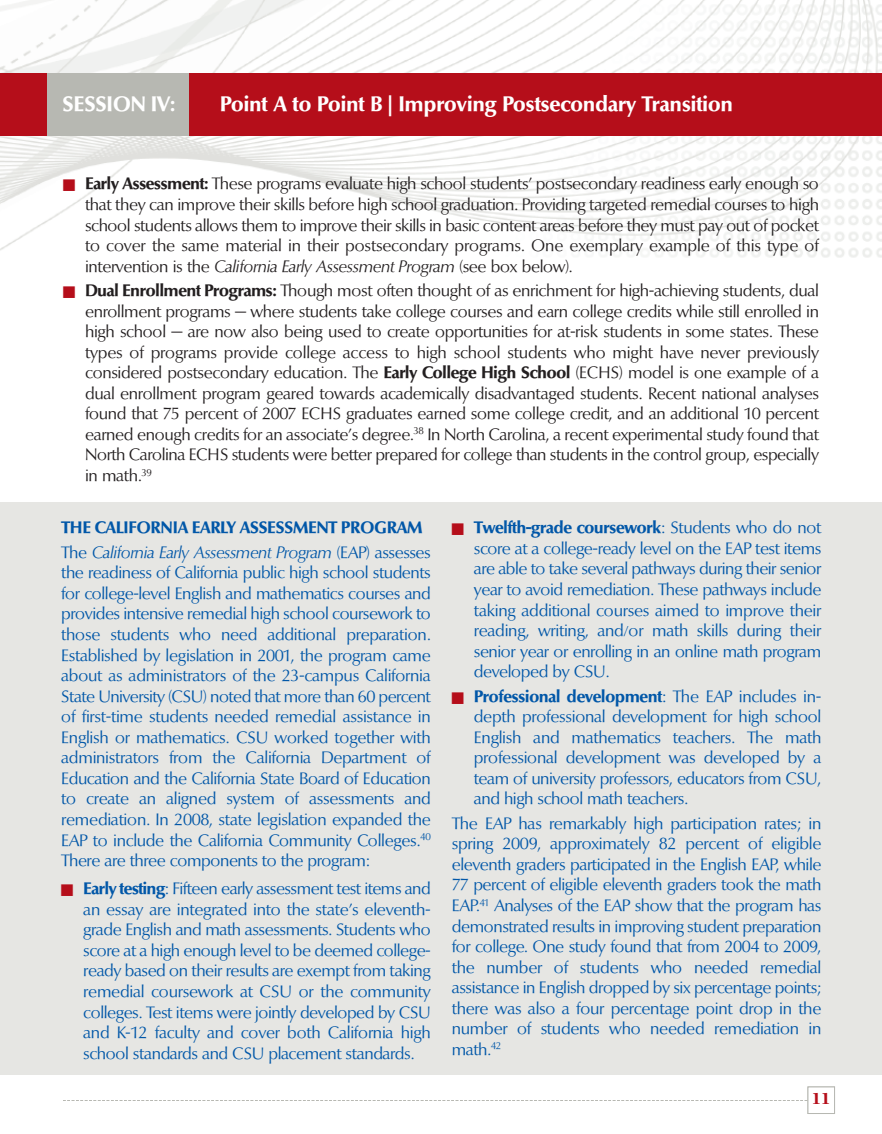
<style>
.page{position:relative;width:882px;height:1134px;background:#fff}
.page>*{position:absolute;margin:0;border:0;box-sizing:border-box;transform-origin:0 0}
.t1{font:700 21px "Optima BQ";color:#fff}
.t2{font:900 16.97px "Berkeley";color:#b50e1a}
.t3{font:16.62px/20.5px "Optima BQ";letter-spacing:-.025em;color:#0157a8;text-align:justify}
.t4{font:16.62px/20.5px "Optima BQ";letter-spacing:-.015em;color:#231f20;text-align:justify}
.t5{font:700 16.62px/24.3px "Optima BQ";letter-spacing:-.005em;color:#0157a8}
.s1{color:#b50e1a}
.s2{font-weight:700}
.s3{font-style:italic}
.s4{font-weight:400}
.s5{font-weight:400;font-style:italic}
</style>
<div class="page">
<div style="left:0;top:502px;width:882px;height:573px;background:#e6e6e3"></div>
<img style="left:0;top:0;width:882px;height:258px">
<svg style="left:63px;top:1100px;width:744px;height:1px"></svg>
<div style="left:808px;top:1087px;width:27px;height:27px;border:1px solid #b7b8b2"></div>
<div style="left:0;top:73px;width:882px;height:63px;background:#b50e1a"></div>
<div style="left:47px;top:73px;width:142px;height:63px;background:#b7b8b2"></div>
<p class="t1" style="left:62px;top:93px;width:115px">SESSION IV:</p>
<p class="t1" style="left:220px;top:93px;width:515px">Point A to Point B | Improving Postsecondary Transition</p>
<p class="t1" style="left:151px;top:93px;width:21px">#:</p>
<p class="t1" style="left:220px;top:93px;width:39px">Title</p>
<p class="t4" style="left:85px;top:174px;width:735px;text-indent:-22px"><span class="s1">■</span> <span class="s2">Early Assessment:</span> These programs evaluate high school students’ postsecondary readiness early enough so that they can improve their skills before high school graduation. Providing targeted remedial courses to high school students allows them to improve their skills in basic content areas before they must pay out of pocket to cover the same material in their postsecondary programs. One exemplary example of this type of intervention is the <span class="s3">California Early Assessment Program</span> (see box below).</p>
<p class="t4" style="left:85px;top:281px;width:735px;text-indent:-22px"><span class="s1">■</span> <span class="s2">Dual Enrollment Programs:</span> Though most often thought of as enrichment for high-achieving students, dual enrollment programs — where students take college courses and earn college credits while still enrolled in high school — are now also being used to create opportunities for at-risk students in some states. These types of programs provide college access to high school students who might have never previously considered postsecondary education. The <span class="s2">Early College High School</span> (ECHS) model is one example of a dual enrollment program geared towards academically disadvantaged students. Recent national analyses found that 75 percent of 2007 ECHS graduates earned some college credit, and an additional 10 percent earned enough credits for an associate’s degree.<sup>38</sup> In North Carolina, a recent experimental study found that North Carolina ECHS students were better prepared for college than students in the control group, especially in math.<sup>39</sup></p>
<p class="t5" style="left:61px;top:516px;width:371px">THE CALIFORNIA EARLY ASSESSMENT PROGRAM<br><span class="s4">The</span> <span class="s5">California Early Assessment Program</span> <span class="s4">(EAP) assesses</span></p>
<p class="t3" style="left:61px;top:563px;width:371px">the readiness of California public high school students for college-level English and mathematics courses and provides intensive remedial high school coursework to those students who need additional preparation.<br>Established by legislation in 2001, the program came about as administrators of the 23-campus California State University (CSU) noted that more than 60 percent of first-time students needed remedial assistance in English or mathematics. CSU worked together with administrators from the California Department of Education and the California State Board of Education to create an aligned system of assessments and remediation. In 2008, state legislation expanded the EAP to include the California Community Colleges.<sup>40<br></sup>There are three components to the program:</p>
<p class="t3" style="left:83px;top:879px;width:349px;text-indent:-22px"><span class="s1">■</span> <span class="s2">Early testing</span>: Fifteen early assessment test items and an essay are integrated into the state’s eleventh&shy;grade English and math assessments. Students who score at a high enough level to be deemed college&shy;ready based on their results are exempt from taking remedial coursework at CSU or the community colleges. Test items were jointly developed by CSU and K-12 faculty and cover both California high school standards and CSU placement standards.</p>
<p class="t3" style="left:474px;top:518px;width:349px;text-indent:-22px"><span class="s1">■</span> <span class="s2">Twelfth-grade coursework</span>: Students who do not score at a college-ready level on the EAP test items are able to take several pathways during their senior year to avoid remediation. These pathways include taking additional courses aimed to improve their reading, writing, and/or math skills during their senior year or enrolling in an online math program developed by CSU.</p>
<p class="t3" style="left:474px;top:687px;width:349px;text-indent:-22px"><span class="s1">■</span> <span class="s2">Professional development</span>: The EAP includes in&shy;depth professional development for high school English and mathematics teachers. The math professional development was developed by a team of university professors, educators from CSU, and high school math teachers.</p>
<p class="t3" style="left:452px;top:814px;width:371px">The EAP has remarkably high participation rates; in spring 2009, approximately 82 percent of eligible eleventh graders participated in the English EAP, while 77 percent of eligible eleventh graders took the math EAP.<sup>41</sup> Analyses of the EAP show that the program has demonstrated results in improving student preparation for college. One study found that from 2004 to 2009, the number of students who needed remedial assistance in English dropped by six percentage points; there was also a four percentage point drop in the number of students who needed remediation in math.<sup>42</sup></p>
<p class="t2" style="left:812px;top:1092px;width:20px">11</p>
<p class="t2" style="left:816px;top:1092px;width:11px">#</p>
</div>
